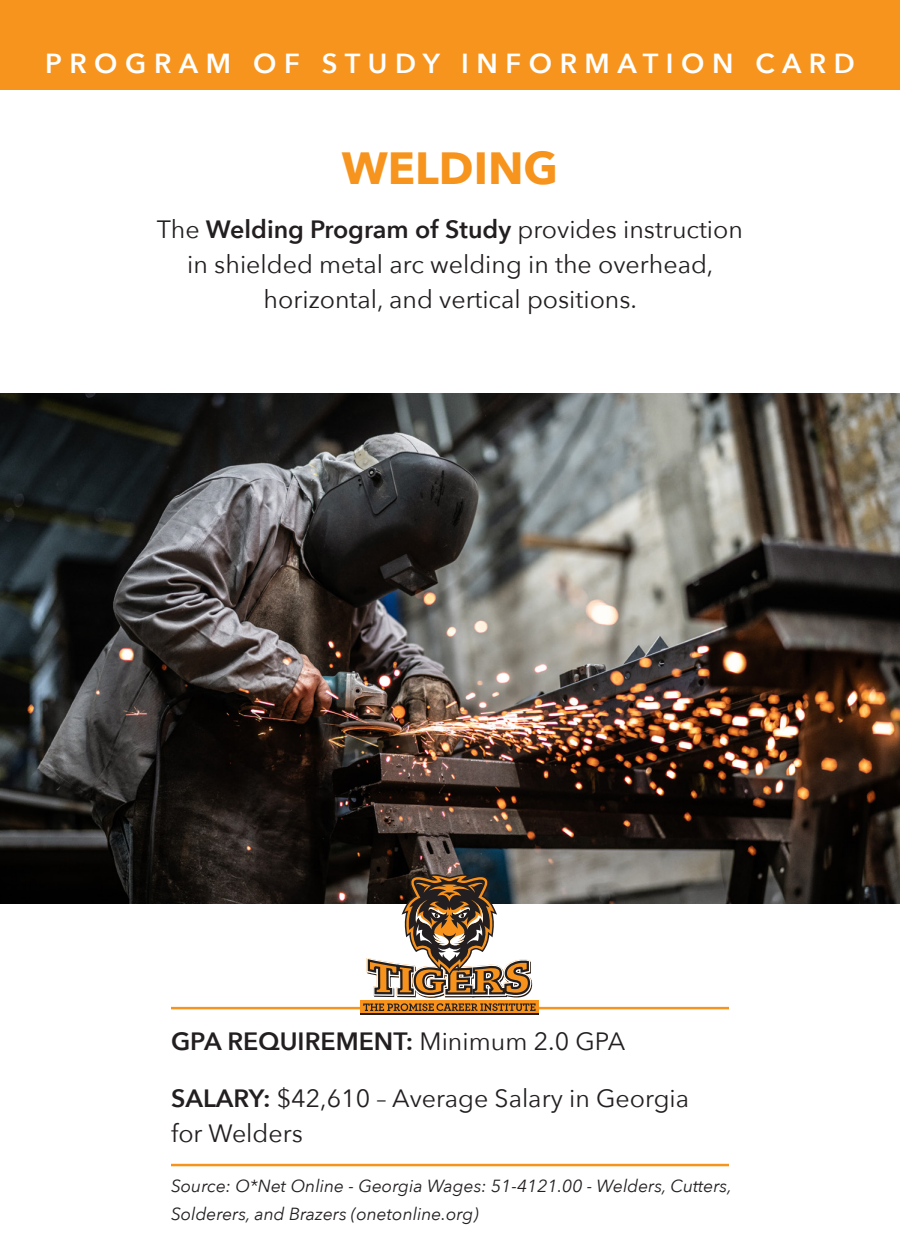
<style>
.page{position:relative;width:900px;height:1260px;background:#fff}
.page>*{position:absolute;margin:0;border:0;box-sizing:border-box;transform-origin:0 0}
.t1{font:700 45px "Avenir Next";color:#f7941d}
.t2{font:600 27.5px "Avenir Next";letter-spacing:.275em;color:#fff}
.t3{font:25px/35px "Avenir Next";color:#231f20;text-align:center}
.t4{font:600 25px "Avenir Next";color:#231f20}
.t5{font:italic 17.5px/27.5px "Avenir Next";color:#231f20}
.s1{font-weight:600}
.s2{font-weight:400}
</style>
<div class="page">
<div style="left:0;top:0;width:900px;height:90px;background:#f7941d"></div>
<hr style="left:171px;top:1164px;width:558px;height:2px;background:#f7941d">
<img style="left:0;top:394px;width:900px;height:510px">
<hr style="left:171px;top:1007px;width:558px;height:2px;background:#f7941d">
<div style="left:360px;top:1000px;width:179px;height:14px;background:#f7931d"></div>
<hr style="left:360px;top:1013px;width:179px;height:2px;background:#231f20">
<svg style="left:363px;top:874px;width:173px;height:137px"></svg>
<p class="t2" style="left:45px;top:39px;width:811px">PROGRAM OF STUDY INFORMATION CARD</p>
<p class="t1" style="left:342px;top:129px;width:218px">WELDING</p>
<p class="t3" style="left:157px;top:210px;width:588px">The <span class="s1">Welding Program of Study</span> provides instruction in shielded metal arc welding in the overhead, horizontal, and vertical positions.</p>
<p class="t4" style="left:171px;top:1019px;width:456px">GPA REQUIREMENT: <span class="s2">Minimum 2.0 GPA</span></p>
<p class="t3" style="left:171px;top:1080px;width:520px;text-align:left"><span class="s1">SALARY:</span> $42,610 – Average Salary in Georgia for Welders</p>
<p class="t5" style="left:171px;top:1171px;width:562px">Source: O*Net Online - Georgia Wages: 51-4121.00 - Welders, Cutters,<br>Solderers, and Brazers (onetonline.org)</p>
</div>
